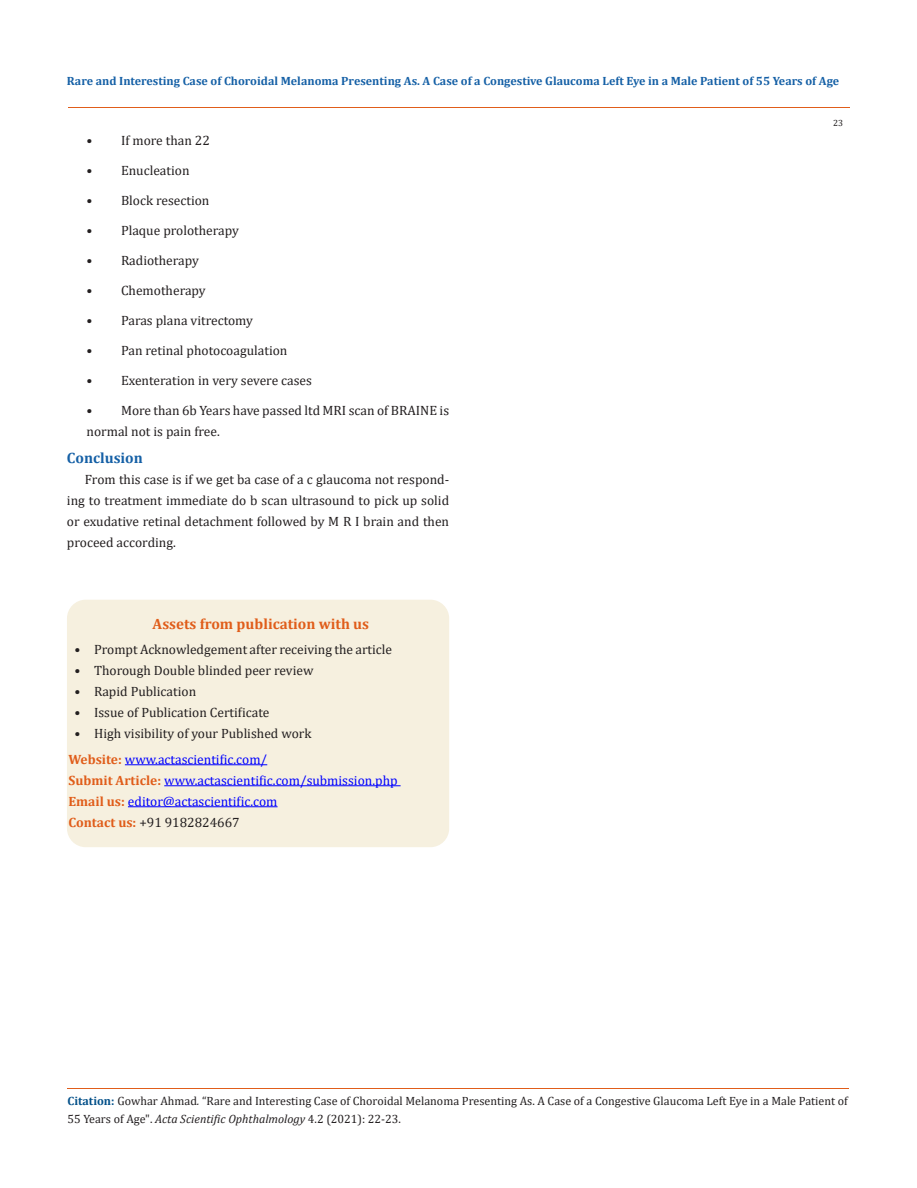
<style>
.page{position:relative;width:917px;height:1188px;background:#fff}
.page>*{position:absolute;margin:0;border:0;box-sizing:border-box;transform-origin:0 0}
.t1{font:700 15px "Cambria";color:#e05d1a}
.t2{font:700 15px "Cambria";color:#1560a6}
.t3{font:13.5px/21px "Cambria";color:#231f20}
.t4{font:13.5px "Cambria";color:#00f}
.t5{font:12px/18px "Cambria";color:#231f20}
.t6{font:700 12px "Cambria";color:#1560a6}
.t7{font:9px "Cambria";color:#231f20}
.s1{font-weight:700;color:#e05d1a}
.s2{font-weight:700;color:#035089}
.s3{font-style:italic}
</style>
<div class="page">
<div style="left:68px;top:600px;width:380px;height:246px;background:#f6f0df;border-radius:18px"></div>
<div style="left:67px;top:600px;width:382px;height:247px;border:2px solid #f6f0df;border-radius:18px"></div>
<hr style="left:125px;top:764px;width:142px;height:1px;background:#00f">
<hr style="left:164px;top:785px;width:236px;height:1px;background:#00f">
<hr style="left:128px;top:806px;width:149px;height:1px;background:#00f">
<hr style="left:68px;top:108px;width:781px;height:1px;background:#e05d1a">
<hr style="left:68px;top:1089px;width:781px;height:1px;background:#e05d1a">
<p class="t6" style="left:67px;top:72px;width:773px">Rare and Interesting Case of Choroidal Melanoma Presenting As. A Case of a Congestive Glaucoma Left Eye in a Male Patient of 55 Years of Age</p>
<p class="t3" style="left:86px;top:130px;width:125px">• If more than 22</p>
<p class="t3" style="left:86px;top:160px;width:105px">• Enucleation</p>
<p class="t3" style="left:86px;top:190px;width:124px">• Block resection</p>
<p class="t3" style="left:86px;top:220px;width:154px">• Plaque prolotherapy</p>
<p class="t3" style="left:86px;top:250px;width:114px">• Radiotherapy</p>
<p class="t3" style="left:86px;top:280px;width:121px">• Chemotherapy</p>
<p class="t3" style="left:86px;top:310px;width:168px">• Paras plana vitrectomy</p>
<p class="t3" style="left:86px;top:340px;width:202px">• Pan retinal photocoagulation</p>
<p class="t3" style="left:86px;top:370px;width:227px">• Exenteration in very severe cases</p>
<p class="t3" style="left:86px;top:400px;width:364px">• More than 6b Years have passed ltd MRI scan of BRAINE is normal not is pain free.</p>
<p class="t2" style="left:67px;top:448px;width:77px">Conclusion</p>
<p class="t3" style="left:67px;top:469px;width:384px;text-align:justify;text-indent:18px">From this case is if we get ba case of a c glaucoma not respond&shy;ing to treatment immediate do b scan ultrasound to pick up solid or exudative retinal detachment followed by M R I brain and then proceed according.</p>
<p class="t1" style="left:153px;top:613px;width:218px">Assets from publication with us</p>
<p class="t3" style="left:75px;top:639px;width:319px">• Prompt Acknowledgement after receiving the article</p>
<p class="t3" style="left:75px;top:660px;width:240px">• Thorough Double blinded peer review</p>
<p class="t3" style="left:75px;top:681px;width:123px">• Rapid Publication</p>
<p class="t3" style="left:75px;top:702px;width:196px">• Issue of Publication Certificate</p>
<p class="t3" style="left:75px;top:723px;width:238px">• High visibility of your Published work</p>
<p class="t4" style="left:68px;top:751px;width:200px"><span class="s1">Website:</span> www.actascientific.com/</p>
<p class="t4" style="left:68px;top:772px;width:330px"><span class="s1">Submit Article:</span> www.actascientific.com/submission.php</p>
<p class="t4" style="left:68px;top:793px;width:210px"><span class="s1">Email us:</span> editor@actascientific.com</p>
<p class="t3" style="left:68px;top:812px;width:173px"><span class="s1">Contact us:</span> +91 9182824667</p>
<p class="t7" style="left:833px;top:118px;width:11px">23</p>
<p class="t5" style="left:68px;top:1092px;width:781px"><span class="s2">Citation:</span> Gowhar Ahmad<span class="s3">.</span> “Rare and Interesting Case of Choroidal Melanoma Presenting As. A Case of a Congestive Glaucoma Left Eye in a Male Patient of<br>55 Years of Age". <span class="s3">Acta Scientific Ophthalmology</span> 4.2 (2021): 22-23.</p>
</div>
